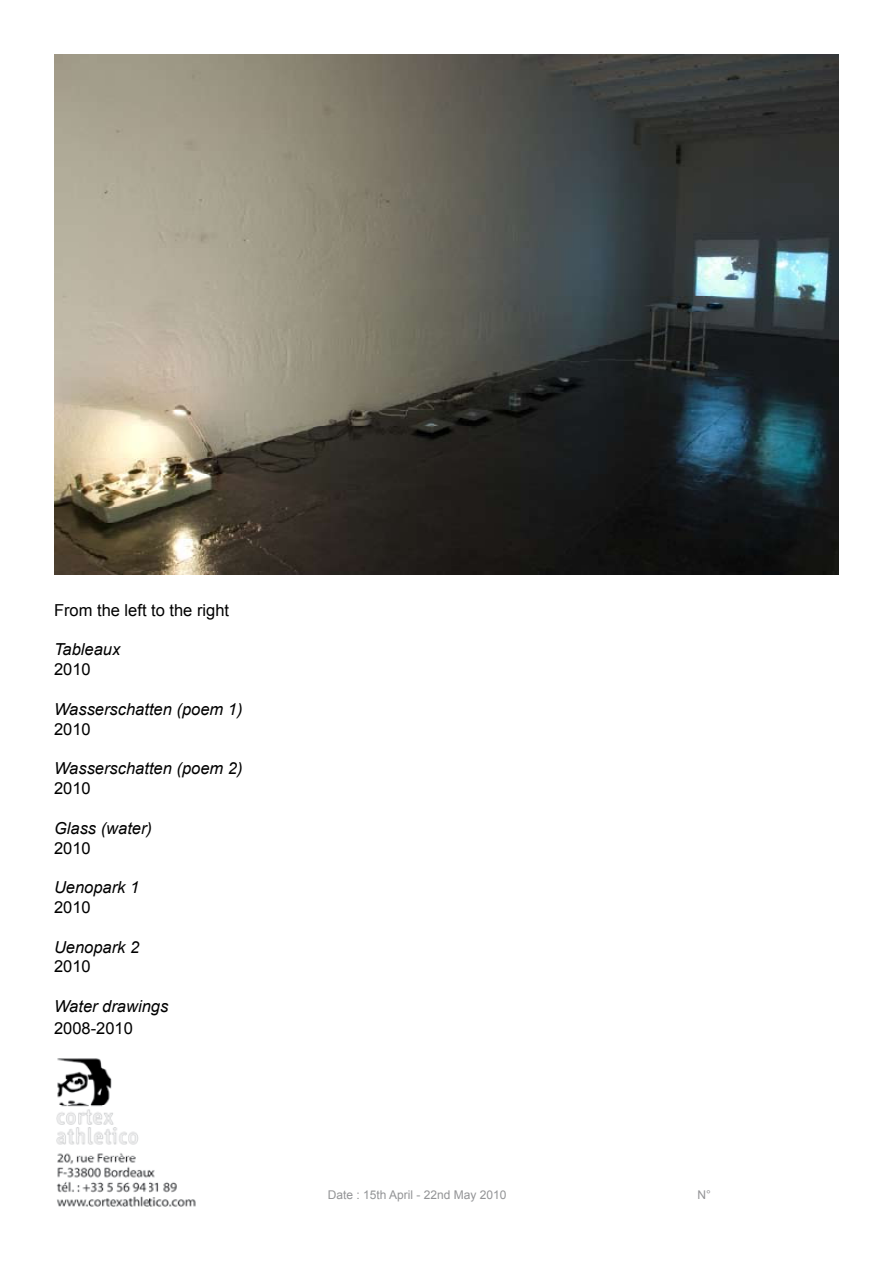
<style>
.page{position:relative;width:893px;height:1263px;background:#fff}
.page>*{position:absolute;margin:0;border:0;box-sizing:border-box;transform-origin:0 0}
.t1{font:italic 16.5px "Arial";color:#000}
.t2{font:16.5px "Arial";color:#000}
.t3{font:12px "Arial";color:#939496}
</style>
<div class="page">
<img style="left:56px;top:1058px;width:140px;height:149px">
<img style="left:54px;top:54px;width:784px;height:520px">
<p class="t2" style="left:54px;top:599px;width:177px">From the left to the right</p>
<p class="t1" style="left:54px;top:639px;width:68px">Tableaux</p>
<p class="t2" style="left:54px;top:659px;width:38px">2010</p>
<p class="t1" style="left:54px;top:698px;width:190px">Wasserschatten (poem 1)</p>
<p class="t2" style="left:54px;top:718px;width:38px">2010</p>
<p class="t1" style="left:54px;top:758px;width:190px">Wasserschatten (poem 2)</p>
<p class="t2" style="left:54px;top:777px;width:38px">2010</p>
<p class="t1" style="left:54px;top:817px;width:100px">Glass (water)</p>
<p class="t2" style="left:54px;top:837px;width:38px">2010</p>
<p class="t1" style="left:54px;top:877px;width:87px">Uenopark 1</p>
<p class="t2" style="left:54px;top:896px;width:38px">2010</p>
<p class="t1" style="left:54px;top:936px;width:87px">Uenopark 2</p>
<p class="t2" style="left:54px;top:956px;width:38px">2010</p>
<p class="t1" style="left:54px;top:995px;width:116px">Water drawings</p>
<p class="t2" style="left:54px;top:1017px;width:80px">2008-2010</p>
<p class="t3" style="left:328px;top:1187px;width:180px">Date : 15th April - 22nd May 2010</p>
<p class="t3" style="left:697px;top:1187px;width:15px">N°</p>
</div>
